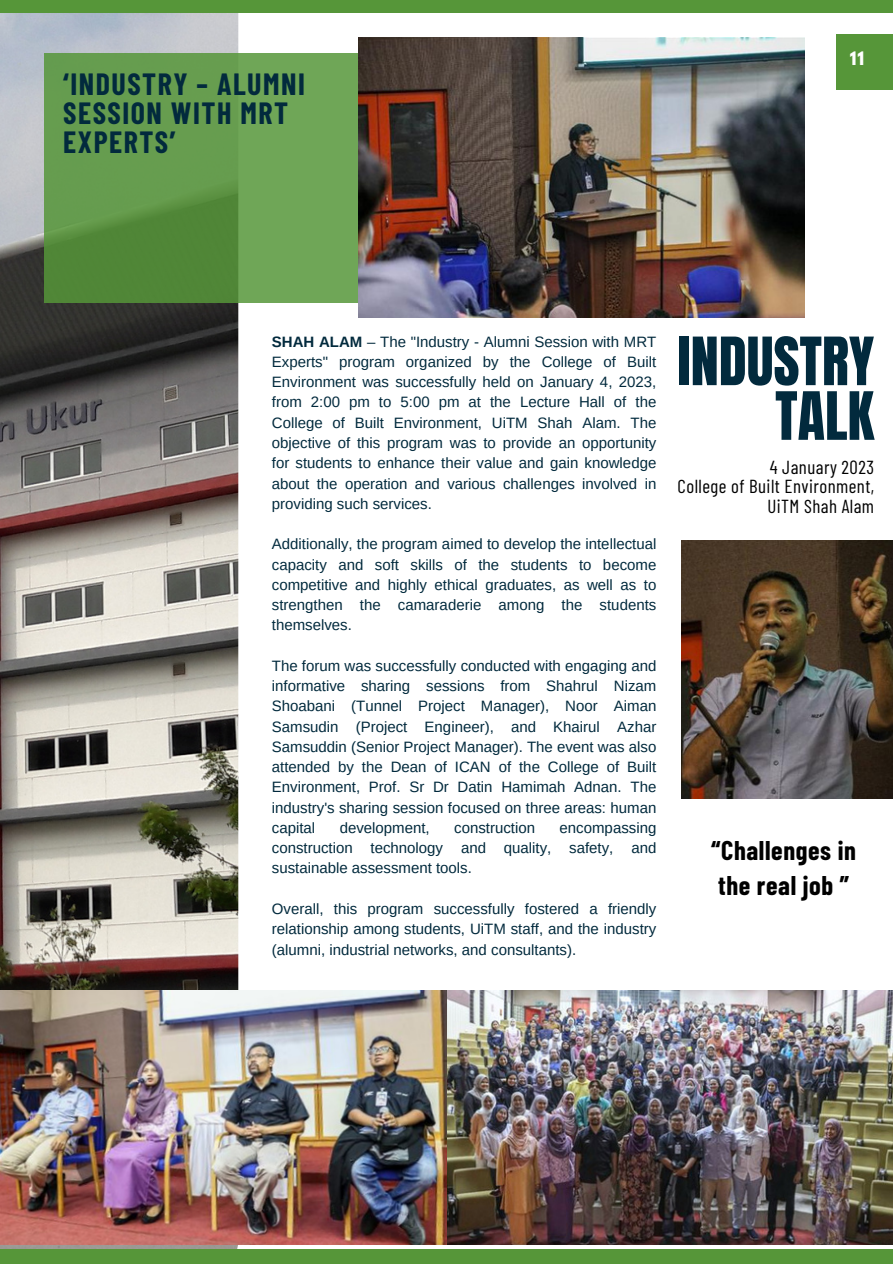
<style>
.page{position:relative;width:893px;height:1264px;background:#fff}
.page>*{position:absolute;margin:0;border:0;box-sizing:border-box;transform-origin:0 0}
.t1{font:56.55px/54.6px "Anton";color:#022a3d;text-align:right}
.t2{font:700 30px/29.2px "Barlow Condensed";letter-spacing:.05em;color:#022a3d}
.t3{font:700 26.4px/34.8px "Barlow Condensed";letter-spacing:.025em;color:#000}
.t4{font:18.9px/19.6px "Barlow Condensed";letter-spacing:.025em;color:#000;text-align:right}
.t5{font:700 16.5px "League Spartan";color:#fff}
.t6{font:15px/20.2px "Arimo";color:#022a3d;text-align:justify}
.s1{font-weight:700}
</style>
<div class="page">
<img style="left:0;top:12px;width:238px;height:1237px">
<div style="left:0;top:0;width:892px;height:12px;background:#569639"></div>
<div style="left:0;top:1249px;width:892px;height:14px;background:#569639"></div>
<div style="left:836px;top:34px;width:56px;height:55px;background:#569639"></div>
<img style="left:447px;top:990px;width:445px;height:254px">
<svg style="left:44px;top:53px;width:314px;height:249px;background:#649b4c"></svg>
<img style="left:358px;top:37px;width:446px;height:280px">
<img style="left:681px;top:540px;width:211px;height:258px">
<img style="left:0;top:990px;width:447px;height:254px">
<p class="t2" style="left:63px;top:68px;width:243px">‘INDUSTRY – ALUMNI<br>SESSION WITH MRT<br>EXPERTS’</p>
<p class="t5" style="left:849px;top:51px;width:16px">11</p>
<p class="t6" style="left:272px;top:331px;width:386px"><span class="s1">SHAH ALAM</span> – The "Industry - Alumni Session with MRT Experts" program organized by the College of Built Environment was successfully held on January 4, 2023, from 2:00 pm to 5:00 pm at the Lecture Hall of the College of Built Environment, UiTM Shah Alam. The objective of this program was to provide an opportunity for students to enhance their value and gain knowledge about the operation and various challenges involved in providing such services.</p>
<p class="t6" style="left:272px;top:534px;width:386px">Additionally, the program aimed to develop the intellectual capacity and soft skills of the students to become competitive and highly ethical graduates, as well as to strengthen the camaraderie among the students themselves.</p>
<p class="t6" style="left:272px;top:655px;width:386px">The forum was successfully conducted with engaging and informative sharing sessions from Shahrul Nizam Shoabani (Tunnel Project Manager), Noor Aiman Samsudin (Project Engineer), and Khairul Azhar Samsuddin (Senior Project Manager). The event was also attended by the Dean of ICAN of the College of Built Environment, Prof. Sr Dr Datin Hamimah Adnan. The industry's sharing session focused on three areas: human capital</p>
<p class="t6" style="left:272px;top:817px;width:386px;text-indent:288px">encompassing construction technology and quality, safety, and sustainable assessment tools.</p>
<p class="t6" style="left:272px;top:898px;width:386px">Overall, this program successfully fostered a friendly relationship among students, UiTM staff, and the industry (alumni, industrial networks, and consultants).</p>
<p class="t6" style="left:339px;top:817px;width:92px">development,</p>
<p class="t6" style="left:454px;top:817px;width:82px">construction</p>
<p class="t1" style="left:677px;top:335px;width:198px">INDUSTRY<br>TALK</p>
<p class="t4" style="left:769px;top:456px;width:106px">4 January 2023</p>
<p class="t4" style="left:677px;top:476px;width:198px">College of Built Environment,<br>UiTM Shah Alam</p>
<p class="t3" style="left:711px;top:832px;width:146px">“Challenges in the real job ”</p>
</div>
